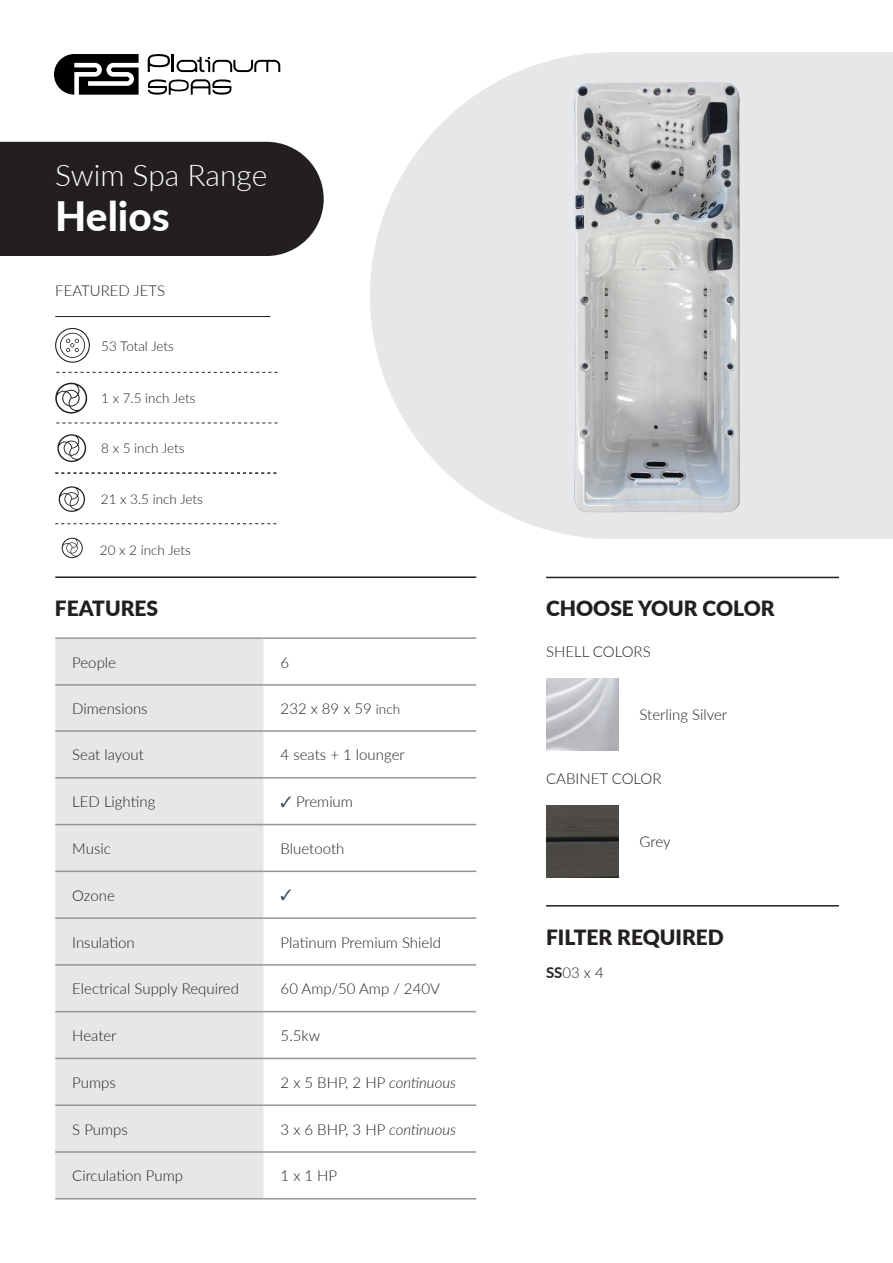
<style>
.page{position:relative;width:893px;height:1263px;background:#fff}
.page>*{position:absolute;margin:0;border:0;box-sizing:border-box;transform-origin:0 0}
.t1{font:800 40.5px "Lato";color:#fff}
.t2{font:300 30px "Lato";color:#fff}
.t3{font:900 21px "Lato";color:#231f20}
.t4{font:300 15px "Lato";color:#231f20}
.t5{font:300 13.5px "Lato";color:#231f20}
.s1{font-size:13.5px}
.s2{color:#3e5261}
.s3{font-style:italic}
.s4{font-weight:700}
</style>
<div class="page">
<svg style="left:370px;top:52px;width:523px;height:487px;fill:#e6e7e9"></svg>
<div style="left:0;top:142px;width:324px;height:114px;background:#231f20"></div>
<img style="left:476px;top:68px;width:362px;height:458px">
<div style="left:55px;top:639px;width:209px;height:559px;background:#e6e7e9"></div>
<svg style="left:264px;top:778px;width:212px;height:282px"></svg>
<hr style="left:55px;top:637px;width:209px;height:2px;background:#939598">
<hr style="left:264px;top:637px;width:212px;height:2px;background:#939598">
<hr style="left:55px;top:684px;width:209px;height:2px;background:#939598">
<hr style="left:264px;top:684px;width:212px;height:2px;background:#939598">
<hr style="left:55px;top:730px;width:209px;height:2px;background:#939598">
<hr style="left:264px;top:730px;width:212px;height:2px;background:#939598">
<hr style="left:55px;top:777px;width:209px;height:1px;background:#939598">
<hr style="left:264px;top:777px;width:212px;height:1px;background:#939598">
<hr style="left:55px;top:824px;width:209px;height:1px;background:#939598">
<hr style="left:264px;top:824px;width:212px;height:1px;background:#939598">
<hr style="left:55px;top:870px;width:209px;height:2px;background:#939598">
<hr style="left:264px;top:870px;width:212px;height:2px;background:#939598">
<hr style="left:55px;top:917px;width:209px;height:2px;background:#939598">
<hr style="left:264px;top:917px;width:212px;height:2px;background:#939598">
<hr style="left:55px;top:964px;width:209px;height:2px;background:#939598">
<hr style="left:264px;top:964px;width:212px;height:2px;background:#939598">
<hr style="left:55px;top:1011px;width:209px;height:1px;background:#939598">
<hr style="left:264px;top:1011px;width:212px;height:1px;background:#939598">
<hr style="left:55px;top:1058px;width:209px;height:1px;background:#939598">
<hr style="left:264px;top:1058px;width:212px;height:1px;background:#939598">
<hr style="left:55px;top:1104px;width:209px;height:2px;background:#939598">
<hr style="left:264px;top:1104px;width:212px;height:2px;background:#939598">
<hr style="left:55px;top:1151px;width:209px;height:2px;background:#939598">
<hr style="left:264px;top:1151px;width:212px;height:2px;background:#939598">
<hr style="left:55px;top:1198px;width:209px;height:1px;background:#939598">
<hr style="left:264px;top:1198px;width:212px;height:1px;background:#939598">
<hr style="left:55px;top:576px;width:421px;height:2px;background:#231f20">
<hr style="left:55px;top:316px;width:215px;height:1px;background:#231f20">
<svg style="left:56px;top:372px;width:221px;height:1px"></svg>
<svg style="left:56px;top:423px;width:221px;height:1px"></svg>
<svg style="left:55px;top:383px;width:32px;height:31px"></svg>
<svg style="left:57px;top:434px;width:29px;height:28px"></svg>
<svg style="left:59px;top:486px;width:26px;height:26px"></svg>
<svg style="left:62px;top:538px;width:21px;height:20px"></svg>
<svg style="left:55px;top:473px;width:221px;height:1px"></svg>
<svg style="left:55px;top:523px;width:221px;height:1px"></svg>
<svg style="left:55px;top:328px;width:35px;height:35px"></svg>
<svg style="left:54px;top:54px;width:85px;height:41px"></svg>
<svg style="left:148px;top:54px;width:132px;height:18px"></svg>
<svg style="left:148px;top:79px;width:83px;height:16px"></svg>
<img style="left:546px;top:805px;width:72px;height:72px">
<img style="left:546px;top:678px;width:72px;height:72px">
<hr style="left:546px;top:577px;width:293px;height:1px;background:#231f20">
<hr style="left:546px;top:905px;width:293px;height:1px;background:#231f20">
<svg style="left:281px;top:890px;width:10px;height:10px"></svg>
<p class="t2" style="left:55px;top:154px;width:214px">Swim Spa Range</p>
<p class="t1" style="left:55px;top:186px;width:116px">Helios</p>
<p class="t4" style="left:55px;top:280px;width:111px">FEATURED JETS</p>
<p class="t5" style="left:101px;top:336px;width:74px">53 Total Jets</p>
<p class="t5" style="left:101px;top:388px;width:96px">1 x 7.5 inch Jets</p>
<p class="t5" style="left:101px;top:439px;width:85px">8 x 5 inch Jets</p>
<p class="t5" style="left:101px;top:489px;width:103px">21 x 3.5 inch Jets</p>
<p class="t5" style="left:100px;top:541px;width:92px">20 x 2 inch Jets</p>
<p class="t3" style="left:55px;top:593px;width:105px">FEATURES</p>
<p class="t4" style="left:72px;top:652px;width:45px">People</p>
<p class="t4" style="left:281px;top:652px;width:10px">6</p>
<p class="t4" style="left:72px;top:698px;width:77px">Dimensions</p>
<p class="t4" style="left:281px;top:698px;width:121px">232 x 89 x 59 <span class="s1">inch</span></p>
<p class="t4" style="left:72px;top:745px;width:73px">Seat layout</p>
<p class="t4" style="left:281px;top:745px;width:126px">4 seats + 1 lounger</p>
<p class="t4" style="left:72px;top:791px;width:85px">LED Lighting</p>
<p class="t4" style="left:281px;top:791px;width:74px"><span class="s2">✓</span> Premium</p>
<p class="t4" style="left:72px;top:838px;width:40px">Music</p>
<p class="t4" style="left:281px;top:838px;width:65px">Bluetooth</p>
<p class="t4" style="left:72px;top:885px;width:44px">Ozone</p>
<p class="t4" style="left:72px;top:932px;width:64px">Insulation</p>
<p class="t4" style="left:281px;top:932px;width:162px">Platinum Premium Shield</p>
<p class="t4" style="left:72px;top:978px;width:168px">Electrical Supply Required</p>
<p class="t4" style="left:281px;top:978px;width:161px">60 Amp/50 Amp / 240V</p>
<p class="t4" style="left:72px;top:1025px;width:46px">Heater</p>
<p class="t4" style="left:281px;top:1025px;width:41px">5.5kw</p>
<p class="t4" style="left:72px;top:1072px;width:45px">Pumps</p>
<p class="t4" style="left:281px;top:1072px;width:177px">2 x 5 BHP, 2 HP <span class="s3">continuous</span></p>
<p class="t4" style="left:72px;top:1119px;width:57px">S Pumps</p>
<p class="t4" style="left:281px;top:1119px;width:177px">3 x 6 BHP, 3 HP <span class="s3">continuous</span></p>
<p class="t4" style="left:72px;top:1165px;width:112px">Circulation Pump</p>
<p class="t4" style="left:281px;top:1165px;width:58px">1 x 1 HP</p>
<p class="t3" style="left:546px;top:593px;width:230px">CHOOSE YOUR COLOR</p>
<p class="t4" style="left:546px;top:641px;width:106px">SHELL COLORS</p>
<p class="t4" style="left:640px;top:704px;width:89px">Sterling Silver</p>
<p class="t4" style="left:546px;top:768px;width:117px">CABINET COLOR</p>
<p class="t4" style="left:640px;top:831px;width:32px">Grey</p>
<p class="t3" style="left:546px;top:921px;width:179px">FILTER REQUIRED</p>
<p class="t4" style="left:546px;top:962px;width:59px"><span class="s4">SS</span>03 x 4</p>
</div>
